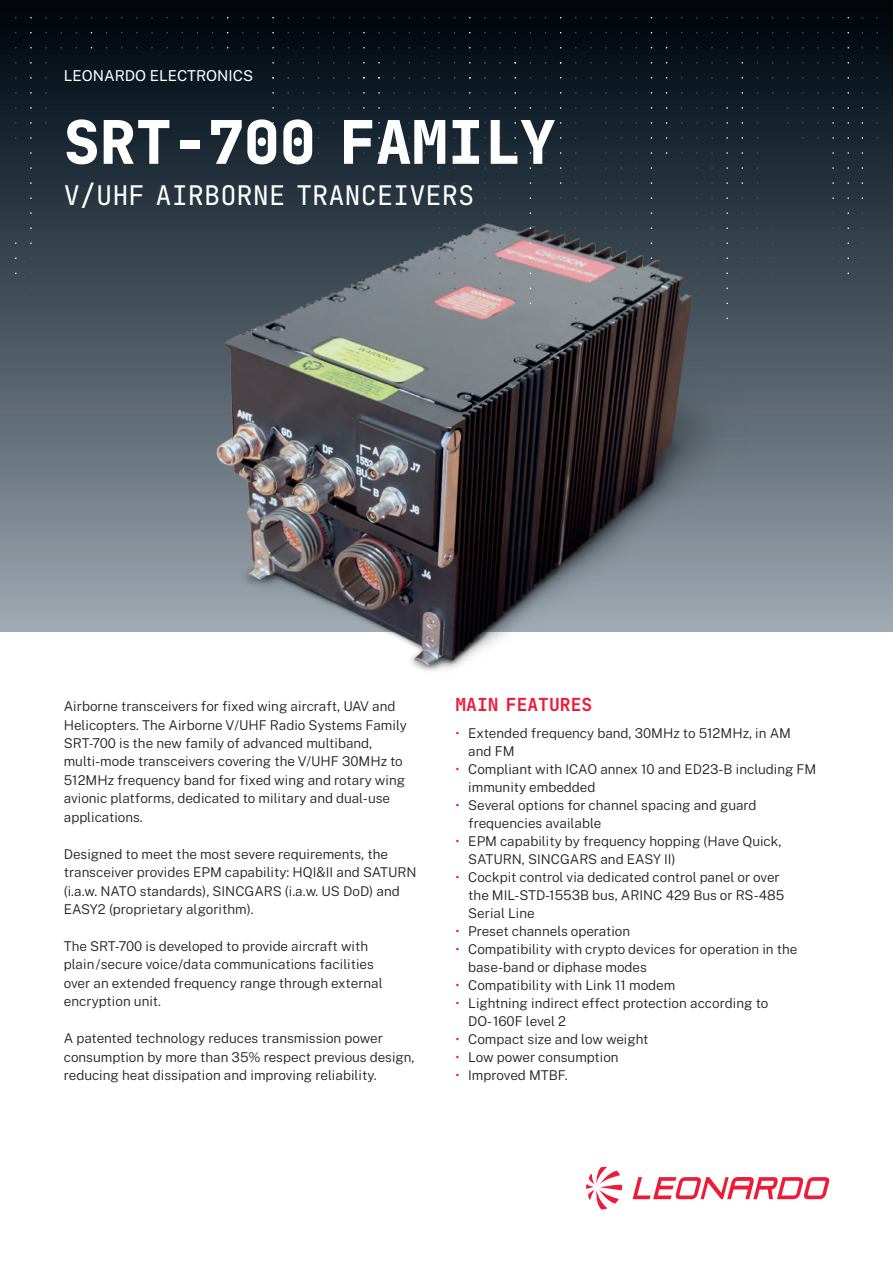
<style>
.page{position:relative;width:893px;height:1263px;background:#fff}
.page>*{position:absolute;margin:0;border:0;box-sizing:border-box;transform-origin:0 0}
.Main_Title_-small{font:800 60px "Tekne LDO";color:#fff}
.Main_subtitle_cover{font:27px "Tekne LDO";color:#fff}
.Copy_Title_-_Level_1{font:700 18px "Tekne LDO";color:#ed1a38}
.name_of_division_-_c{font:15px "Public Sans";color:#fff}
.Copy_TEXT{font:300 13.5px/18.5px "Public Sans";color:#231f20}
.s1{color:#ed1a38}
</style>
<div class="page">
<img style="left:0;top:0;width:893px;height:631px">
<img style="left:217px;top:224px;width:532px;height:447px">
<svg style="left:633px;top:1177px;width:68px;height:22px"></svg>
<svg style="left:778px;top:1177px;width:51px;height:22px"></svg>
<svg style="left:701px;top:1177px;width:77px;height:22px"></svg>
<svg style="left:586px;top:1167px;width:36px;height:42px"></svg>
<p class="name_of_division_-_c" style="left:64px;top:65px;width:191px">LEONARDO ELECTRONICS</p>
<p class="Main_Title_-small" style="left:64px;top:97px;width:493px">SRT-700 FAMILY</p>
<p class="Main_subtitle_cover" style="left:64px;top:175px;width:412px">V/UHF AIRBORNE TRANCEIVERS</p>
<p class="Copy_TEXT" style="left:64px;top:696px;width:345px">Airborne transceivers for fixed wing aircraft, UAV and Helicopters. The Airborne V/UHF Radio Systems Family SRT-700 is the new family of advanced multiband, multi-mode transceivers covering the V/UHF 30MHz to 512MHz frequency band for fixed wing and rotary wing avionic platforms, dedicated to military and dual-use applications.</p>
<p class="Copy_TEXT" style="left:64px;top:844px;width:354px">Designed to meet the most severe requirements, the transceiver provides EPM capability: HQI&amp;II and SATURN (i.a.w. NATO standards), SINCGARS (i.a.w. US DoD) and EASY2 (proprietary algorithm).</p>
<p class="Copy_TEXT" style="left:64px;top:936px;width:320px">The SRT-700 is developed to provide aircraft with plain/secure voice/data communications facilities over an extended frequency range through external encryption unit.</p>
<p class="Copy_TEXT" style="left:64px;top:1028px;width:352px">A patented technology reduces transmission power consumption by more than 35% respect previous design, reducing heat dissipation and improving reliability.</p>
<p class="Copy_Title_-_Level_1" style="left:455px;top:691px;width:138px">MAIN FEATURES</p>
<p class="Copy_TEXT" style="left:468px;top:723px;width:324px;line-height:18px;text-indent:-13px"><span class="s1">•</span> Extended frequency band, 30MHz to 512MHz, in AM and FM</p>
<p class="Copy_TEXT" style="left:468px;top:759px;width:350px;line-height:18px;text-indent:-13px"><span class="s1">•</span> Compliant with ICAO annex 10 and ED23-B including FM immunity embedded</p>
<p class="Copy_TEXT" style="left:468px;top:795px;width:290px;line-height:18px;text-indent:-13px"><span class="s1">•</span> Several options for channel spacing and guard frequencies available</p>
<p class="Copy_TEXT" style="left:468px;top:831px;width:315px;line-height:18px;text-indent:-13px"><span class="s1">•</span> EPM capability by frequency hopping (Have Quick,<br>SATURN, SINCGARS and EASY II)</p>
<p class="Copy_TEXT" style="left:468px;top:867px;width:317px;line-height:18px;text-indent:-13px"><span class="s1">•</span> Cockpit control via dedicated control panel or over the MIL-STD-1553B bus, ARINC 429 Bus or RS-485<br>Serial Line</p>
<p class="Copy_TEXT" style="left:455px;top:921px;width:176px"><span class="s1">•</span> Preset channels operation</p>
<p class="Copy_TEXT" style="left:468px;top:939px;width:331px;line-height:18px;text-indent:-13px"><span class="s1">•</span> Compatibility with crypto devices for operation in the base-band or diphase modes</p>
<p class="Copy_TEXT" style="left:455px;top:975px;width:221px"><span class="s1">•</span> Compatibility with Link 11 modem</p>
<p class="Copy_TEXT" style="left:468px;top:993px;width:302px;line-height:18px;text-indent:-13px"><span class="s1">•</span> Lightning indirect effect protection according to<br>DO-160F level 2</p>
<p class="Copy_TEXT" style="left:455px;top:1029px;width:194px"><span class="s1">•</span> Compact size and low weight</p>
<p class="Copy_TEXT" style="left:455px;top:1047px;width:165px"><span class="s1">•</span> Low power consumption</p>
<p class="Copy_TEXT" style="left:455px;top:1065px;width:114px"><span class="s1">•</span> Improved MTBF.</p>
</div>
